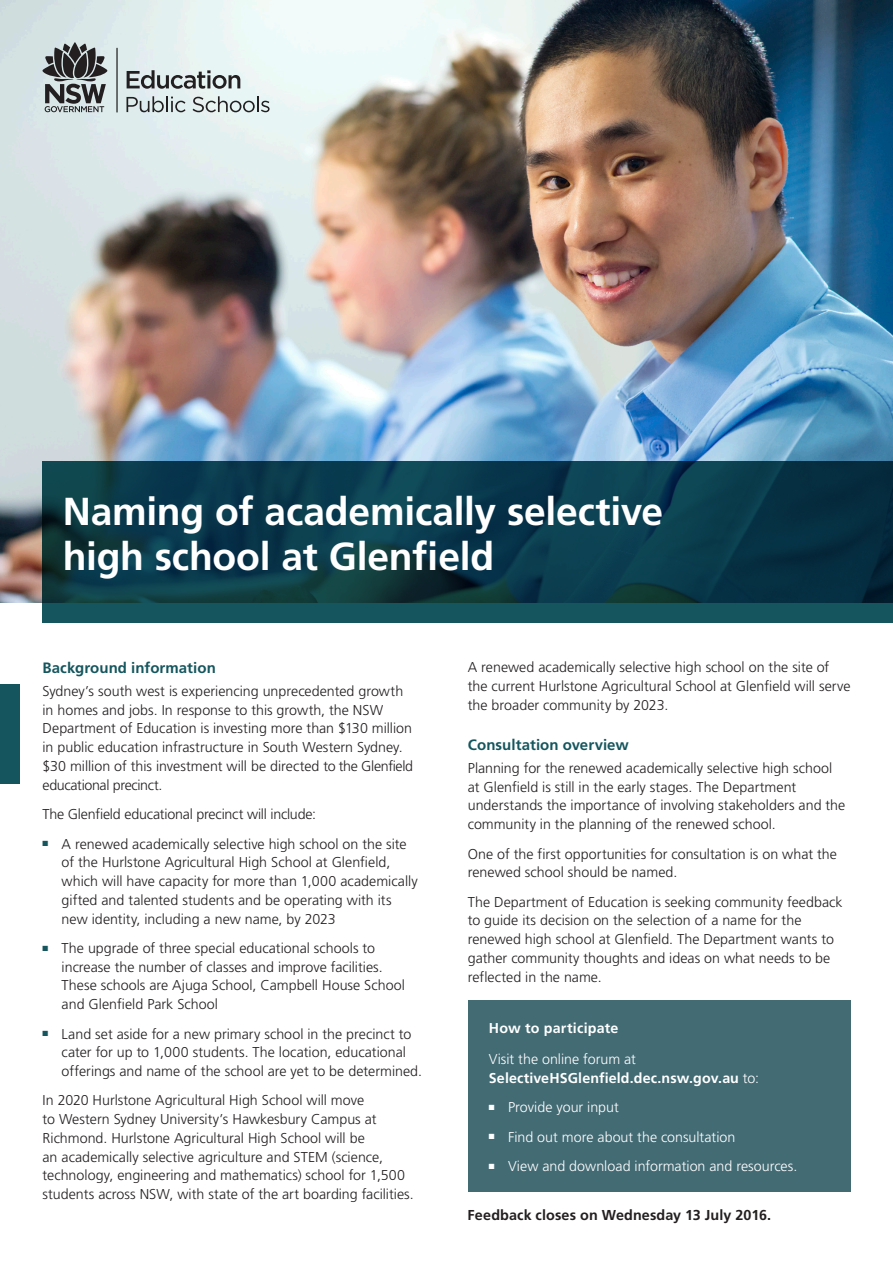
<style>
.page{position:relative;width:893px;height:1263px;background:#fff}
.page>*{position:absolute;margin:0;border:0;box-sizing:border-box;transform-origin:0 0}
._1_1_Main_Title{font:700 39px/45px "Frutiger LT Std";letter-spacing:-.005em;color:#fff}
.Body_copy_sub_headin{font:700 15px "Frutiger LT Std";letter-spacing:.005em;color:#15565e}
._1_1_Main_Title-2{font:700 14.4px "Frutiger LT Std";letter-spacing:.01em;color:#231f20}
.Body_copy{font:300 14.25px/18.8px "Frutiger LT Std";color:#231f20}
.t1{font:300 14.25px "Frutiger LT Std";color:#fff}
.Body_copy-2{font:700 14.25px/18.8px "Frutiger LT Std";letter-spacing:.01em;color:#fff}
.CTA_sub_heading{font:700 14.25px "Frutiger LT Std";letter-spacing:.02em;color:#fff}
.s1{font-weight:300}
</style>
<div class="page">
<img style="left:0;top:0;width:893px;height:602px">
<hr style="left:116px;top:48px;width:2px;height:65px;background:#231f20">
<svg style="left:43px;top:42px;width:64px;height:70px;background:#7e8384"></svg>
<svg style="left:127px;top:70px;width:113px;height:19px;background:#9aa0a0"></svg>
<svg style="left:126px;top:96px;width:60px;height:16px"></svg>
<svg style="left:193px;top:96px;width:77px;height:16px"></svg>
<svg style="left:43px;top:461px;width:850px;height:162px;background:#0b3c4a"></svg>
<div style="left:0;top:685px;width:19px;height:99px;background:#15565e"></div>
<div style="left:468px;top:1000px;width:382px;height:192px;background:#436b74"></div>
<p class="_1_1_Main_Title" style="left:63px;top:490px;width:602px">Naming of academically selective high school at Glenfield</p>
<h4 class="Body_copy_sub_headin" style="left:43px;top:659px;width:175px">Background information</h4>
<p class="Body_copy" style="left:43px;top:682px;width:372px">Sydney’s south west is experiencing unprecedented growth in homes and jobs. In response to this growth, the NSW Department of Education is investing more than $130 million in public education infrastructure in South Western Sydney. $30 million of this investment will be directed to the Glenfield educational precinct.</p>
<p class="Body_copy" style="left:43px;top:805px;width:275px">The Glenfield educational precinct will include:</p>
<p class="Body_copy" style="left:62px;top:834px;width:357px;text-indent:-19px"><sup>■</sup> A renewed academically selective high school on the site of the Hurlstone Agricultural High School at Glenfield, which will have capacity for more than 1,000 academically gifted and talented students and be operating with its new identity, including a new name, by 2023</p>
<p class="Body_copy" style="left:62px;top:939px;width:345px;text-indent:-19px"><sup>■</sup> The upgrade of three special educational schools to increase the number of classes and improve facilities.<br>These schools are Ajuga School, Campbell House School and Glenfield Park School</p>
<p class="Body_copy" style="left:62px;top:1024px;width:362px;text-indent:-19px"><sup>■</sup> Land set aside for a new primary school in the precinct to cater for up to 1,000 students. The location, educational offerings and name of the school are yet to be determined.</p>
<p class="Body_copy" style="left:43px;top:1091px;width:373px">In 2020 Hurlstone Agricultural High School will move<br>to Western Sydney University’s Hawkesbury Campus at Richmond. Hurlstone Agricultural High School will be<br>an academically selective agriculture and STEM (science, technology, engineering and mathematics) school for 1,500 students across NSW, with state of the art boarding facilities.</p>
<p class="Body_copy" style="left:468px;top:658px;width:384px">A renewed academically selective high school on the site of the current Hurlstone Agricultural School at Glenfield will serve the broader community by 2023.</p>
<h4 class="Body_copy_sub_headin" style="left:468px;top:736px;width:163px">Consultation overview</h4>
<p class="Body_copy" style="left:468px;top:759px;width:379px">Planning for the renewed academically selective high school at Glenfield is still in the early stages. The Department understands the importance of involving stakeholders and the community in the planning of the renewed school.</p>
<p class="Body_copy" style="left:468px;top:844px;width:371px">One of the first opportunities for consultation is on what the renewed school should be named.</p>
<p class="Body_copy" style="left:468px;top:893px;width:376px">The Department of Education is seeking community feedback to guide its decision on the selection of a name for the renewed high school at Glenfield. The Department wants to gather community thoughts and ideas on what needs to be reflected in the name.</p>
<p class="CTA_sub_heading" style="left:489px;top:1019px;width:131px">How to participate</p>
<p class="Body_copy-2" style="left:489px;top:1050px;width:272px"><span class="s1">Visit the online forum at<br></span>SelectiveHSGlenfield.dec.nsw.gov.au <span class="s1">to:</span></p>
<p class="t1" style="left:489px;top:1099px;width:131px">■ Provide your input</p>
<p class="t1" style="left:489px;top:1128px;width:248px">■ Find out more about the consultation</p>
<p class="t1" style="left:489px;top:1158px;width:310px">■ View and download information and resources.</p>
<p class="_1_1_Main_Title-2" style="left:468px;top:1207px;width:305px">Feedback closes on Wednesday 13 July 2016.</p>
</div>
